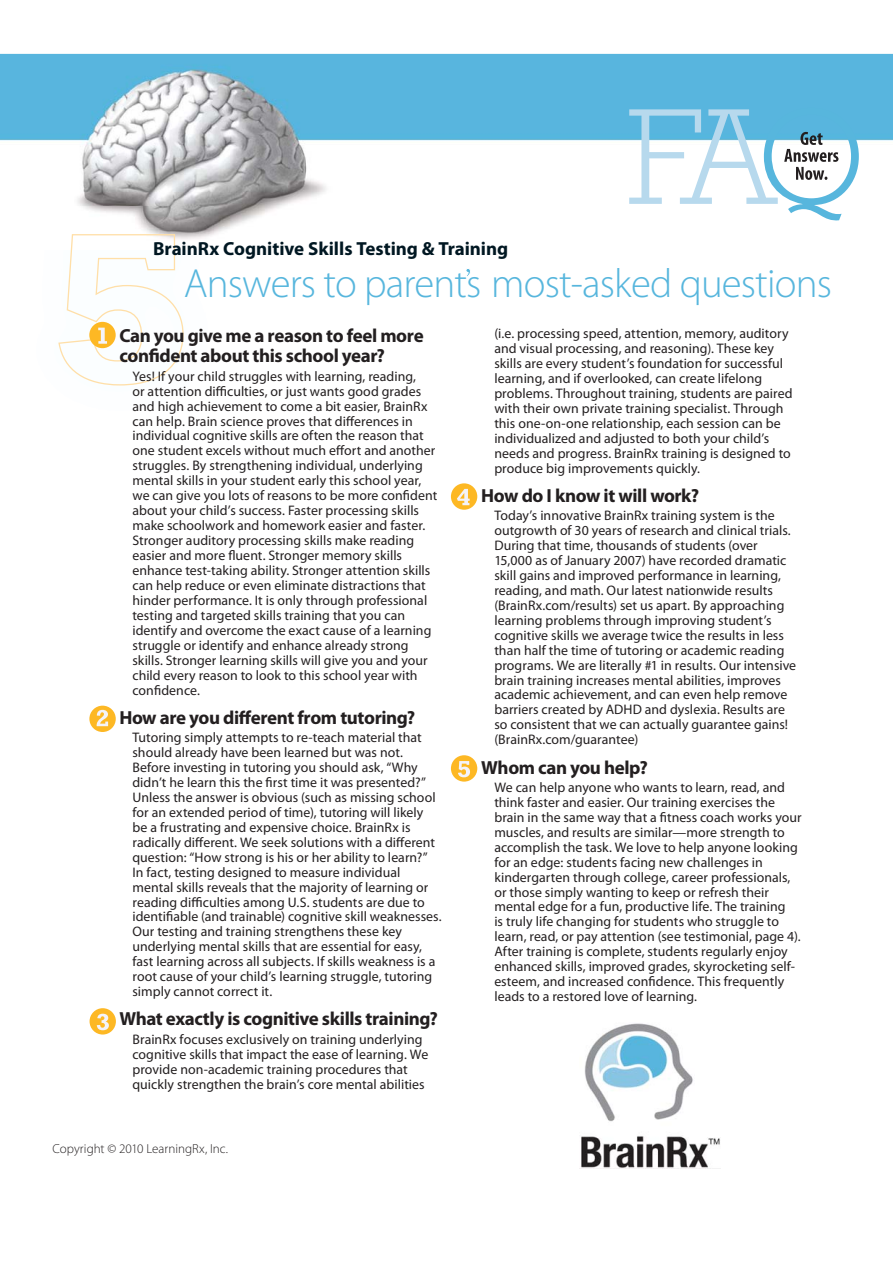
<style>
.page{position:relative;width:893px;height:1263px;background:#fff}
.page>*{position:absolute;margin:0;border:0;box-sizing:border-box;transform-origin:0 0}
.t1{font:300 40.8px "Myriad Pro";letter-spacing:-.02em;color:#57b6dd}
.t2{font:700 18.9px/20.4px "Myriad Pro";letter-spacing:-.02em;color:#231f20}
.t3{font:700 18.9px "Myriad Pro";color:#001722}
.t4{font:13.8px/15px "Myriad Pro";color:#231f20}
.t5{font:300 13.05px "Myriad Pro";color:#231f20}
</style>
<div class="page">
<img style="left:0;top:54px;width:892px;height:181px">
<img style="left:31px;top:206px;width:182px;height:33px">
<svg style="left:466px;top:269px;width:4px;height:7px"></svg>
<svg style="left:89px;top:706px;width:27px;height:26px"></svg>
<svg style="left:97px;top:710px;width:11px;height:16px"></svg>
<div style="left:90px;top:1008px;width:26px;height:27px;background:#fdb824;border-radius:50%"></div>
<svg style="left:97px;top:1014px;width:12px;height:16px"></svg>
<div style="left:451px;top:755px;width:26px;height:27px;background:#fdb824;border-radius:50%"></div>
<svg style="left:458px;top:761px;width:12px;height:16px"></svg>
<div style="left:451px;top:483px;width:26px;height:27px;background:#fdb824;border-radius:50%"></div>
<svg style="left:457px;top:489px;width:12px;height:16px"></svg>
<svg style="left:58px;top:233px;width:126px;height:153px"></svg>
<svg style="left:629px;top:108px;width:229px;height:114px"></svg>
<img style="left:579px;top:1023px;width:141px;height:146px">
<h2 class="t3" style="left:153px;top:242px;width:356px">BrainRx Cognitive Skills Testing &amp; Training</h2>
<h1 class="t1" style="left:184px;top:267px;width:650px">Answers to parents most-asked questions</h1>
<h2 class="t2" style="left:119px;top:326px;width:306px">Can you give me a reason to feel more confident about this school year?</h2>
<p class="t4" style="left:132px;top:369px;width:306px">Yes! If your child struggles with learning, reading,<br>or attention difficulties, or just wants good grades and high achievement to come a bit easier, BrainRx can help. Brain science proves that differences in individual cognitive skills are often the reason that one student excels without much effort and another struggles. By strengthening individual, underlying mental skills in your student early this school year, we can give you lots of reasons to be more confident about your child’s success. Faster processing skills make schoolwork and homework easier and faster.<br>Stronger auditory processing skills make reading easier and more fluent. Stronger memory skills enhance test-taking ability. Stronger attention skills can help reduce or even eliminate distractions that hinder performance. It is only through professional testing and targeted skills training that you can identify and overcome the exact cause of a learning struggle or identify and enhance already strong skills. Stronger learning skills will give you and your child every reason to look to this school year with confidence.</p>
<h2 class="t2" style="left:119px;top:708px;width:297px">How are you different from tutoring?</h2>
<p class="t4" style="left:132px;top:731px;width:311px">Tutoring simply attempts to re-teach material that should already have been learned but was not.<br>Before investing in tutoring you should ask, “Why didn’t he learn this the first time it was presented?” Unless the answer is obvious (such as missing school for an extended period of time), tutoring will likely be a frustrating and expensive choice. BrainRx is radically different. We seek solutions with a different question: “How strong is his or her ability to learn?” In fact, testing designed to measure individual mental skills reveals that the majority of learning or reading difficulties among U.S. students are due to identifiable (and trainable) cognitive skill weaknesses.<br>Our testing and training strengthens these key underlying mental skills that are essential for easy, fast learning across all subjects. If skills weakness is a root cause of your child’s learning struggle, tutoring simply cannot correct it.</p>
<h2 class="t2" style="left:119px;top:1010px;width:320px">What exactly is cognitive skills training?</h2>
<p class="t4" style="left:132px;top:1032px;width:297px">BrainRx focuses exclusively on training underlying cognitive skills that impact the ease of learning. We provide non-academic training procedures that quickly strengthen the brain’s core mental abilities</p>
<p class="t4" style="left:494px;top:327px;width:300px">(i.e. processing speed, attention, memory, auditory and visual processing, and reasoning). These key skills are every student’s foundation for successful learning, and if overlooked, can create lifelong problems. Throughout training, students are paired with their own private training specialist. Through this one-on-one relationship, each session can be individualized and adjusted to both your child’s needs and progress. BrainRx training is designed to produce big improvements quickly.</p>
<h2 class="t2" style="left:481px;top:486px;width:219px">How do I know it will work?</h2>
<p class="t4" style="left:494px;top:509px;width:303px">Today’s innovative BrainRx training system is the outgrowth of 30 years of research and clinical trials.<br>During that time, thousands of students (over 15,000 as of January 2007) have recorded dramatic skill gains and improved performance in learning, reading, and math. Our latest nationwide results (BrainRx.com/results) set us apart. By approaching learning problems through improving student’s cognitive skills we average twice the results in less than half the time of tutoring or academic reading programs. We are literally #1 in results. Our intensive brain training increases mental abilities, improves academic achievement, and can even help remove barriers created by ADHD and dyslexia. Results are so consistent that we can actually guarantee gains! (BrainRx.com/guarantee)</p>
<h2 class="t2" style="left:481px;top:758px;width:168px">Whom can you help?</h2>
<p class="t4" style="left:494px;top:781px;width:309px">We can help anyone who wants to learn, read, and think faster and easier. Our training exercises the brain in the same way that a fitness coach works your muscles, and results are similar—more strength to accomplish the task. We love to help anyone looking for an edge: students facing new challenges in kindergarten through college, career professionals, or those simply wanting to keep or refresh their mental edge for a fun, productive life. The training<br>is truly life changing for students who struggle to learn, read, or pay attention (see testimonial, page 4).<br>After training is complete, students regularly enjoy enhanced skills, improved grades, skyrocketing self&shy;esteem, and increased confidence. This frequently leads to a restored love of learning.</p>
<p class="t5" style="left:53px;top:1143px;width:177px">Copyright © 2010 LearningRx, Inc.</p>
</div>
